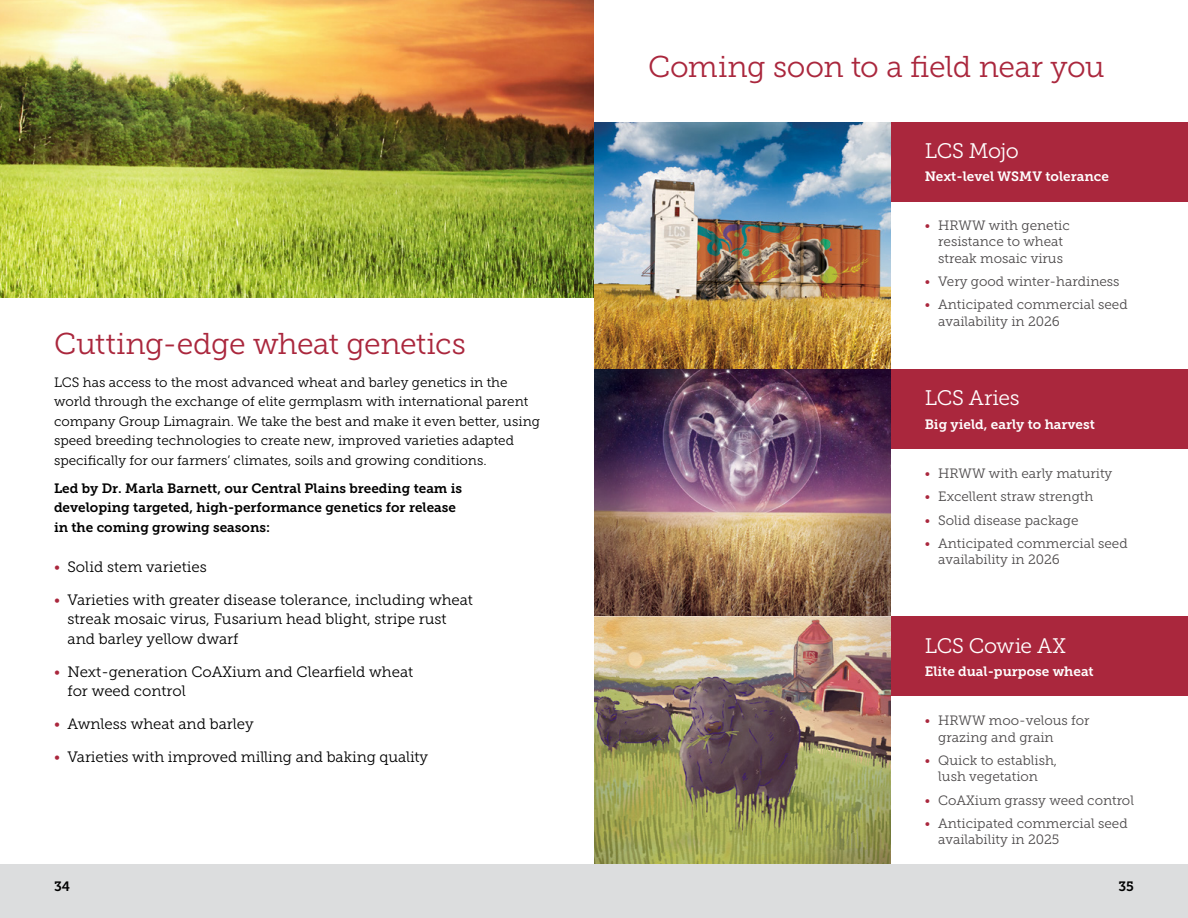
<style>
.page{position:relative;width:1188px;height:918px;background:#fff}
.page>*{position:absolute;margin:0;border:0;box-sizing:border-box;transform-origin:0 0}
.t1{font:30px "Museo Slab 300";letter-spacing:-.015em;color:#aa273d}
.t2{font:21px "Museo Slab 300";letter-spacing:-.015em;color:#fff}
.t3{font:15px/19.5px "Museo Slab 300";color:#000}
.t4{font:13.5px/16.5px "Museo Slab 300";color:#4b4849}
.t5{font:13.5px/19.5px "Museo Slab 300";color:#000}
.t6{font:13.5px/19.5px "Museo Slab 700";color:#000}
.t7{font:13.5px "Museo Slab 700";color:#fff}
.s1{color:#aa273d}
</style>
<div class="page">
<div style="left:0;top:864px;width:1188px;height:54px;background:#dcddde"></div>
<img style="left:0;top:0;width:594px;height:297px">
<img style="left:594px;top:122px;width:297px;height:742px">
<div style="left:891px;top:122px;width:297px;height:80px;background:#aa273d"></div>
<div style="left:891px;top:369px;width:297px;height:80px;background:#aa273d"></div>
<div style="left:891px;top:617px;width:297px;height:79px;background:#aa273d"></div>
<h1 class="t1" style="left:648px;top:50px;width:458px">Coming soon to a field near you</h1>
<h1 class="t1" style="left:54px;top:327px;width:413px">Cutting-edge wheat genetics</h1>
<p class="t5" style="left:54px;top:373px;width:488px">LCS has access to the most advanced wheat and barley genetics in the world through the exchange of elite germplasm with international parent company Group Limagrain. We take the best and make it even better, using speed breeding technologies to create new, improved varieties adapted specifically for our farmers’ climates, soils and growing conditions.</p>
<p class="t6" style="left:54px;top:478px;width:410px">Led by Dr. Marla Barnett, our Central Plains breeding team is developing targeted, high-performance genetics for release in the coming growing seasons:</p>
<p class="t3" style="left:54px;top:557px;width:154px"><span class="s1">•</span> Solid stem varieties</p>
<p class="t3" style="left:68px;top:590px;width:407px;text-indent:-14px"><span class="s1">•</span> Varieties with greater disease tolerance, including wheat streak mosaic virus, Fusarium head blight, stripe rust and barley yellow dwarf</p>
<p class="t3" style="left:68px;top:662px;width:347px;text-indent:-14px"><span class="s1">•</span> Next-generation CoAXium and Clearfield wheat for weed control</p>
<p class="t3" style="left:54px;top:714px;width:201px"><span class="s1">•</span> Awnless wheat and barley</p>
<p class="t3" style="left:54px;top:747px;width:376px"><span class="s1">•</span> Varieties with improved milling and baking quality</p>
<h2 class="t2" style="left:925px;top:139px;width:96px">LCS Mojo</h2>
<p class="t7" style="left:925px;top:169px;width:186px">Next-level WSMV tolerance</p>
<p class="t4" style="left:925px;top:217px;width:147px;text-align:center"><span class="s1">•</span> HRWW with genetic resistance to wheat streak mosaic virus</p>
<p class="t4" style="left:925px;top:273px;width:196px"><span class="s1">•</span> Very good winter-hardiness</p>
<p class="t4" style="left:938px;top:297px;width:191px;text-indent:-14px"><span class="s1">•</span> Anticipated commercial seed availability in 2026</p>
<h2 class="t2" style="left:925px;top:387px;width:97px">LCS Aries</h2>
<p class="t7" style="left:925px;top:416px;width:172px">Big yield, early to harvest</p>
<p class="t4" style="left:925px;top:465px;width:189px"><span class="s1">•</span> HRWW with early maturity</p>
<p class="t4" style="left:925px;top:488px;width:170px"><span class="s1">•</span> Excellent straw strength</p>
<p class="t4" style="left:925px;top:512px;width:155px"><span class="s1">•</span> Solid disease package</p>
<p class="t4" style="left:938px;top:535px;width:191px;text-indent:-14px"><span class="s1">•</span> Anticipated commercial seed availability in 2026</p>
<h2 class="t2" style="left:925px;top:634px;width:143px">LCS Cowie AX</h2>
<p class="t7" style="left:925px;top:664px;width:170px">Elite dual-purpose wheat</p>
<p class="t4" style="left:938px;top:712px;width:153px;text-indent:-14px"><span class="s1">•</span> HRWW moo-velous for grazing and grain</p>
<p class="t4" style="left:925px;top:752px;width:134px;text-align:center"><span class="s1">•</span> Quick to establish, lush vegetation</p>
<p class="t4" style="left:925px;top:792px;width:211px"><span class="s1">•</span> CoAXium grassy weed control</p>
<p class="t4" style="left:938px;top:815px;width:191px;text-indent:-14px"><span class="s1">•</span> Anticipated commercial seed availability in 2025</p>
<p class="t6" style="left:54px;top:877px;width:18px">34</p>
<p class="t6" style="left:1118px;top:877px;width:17px">35</p>
</div>
